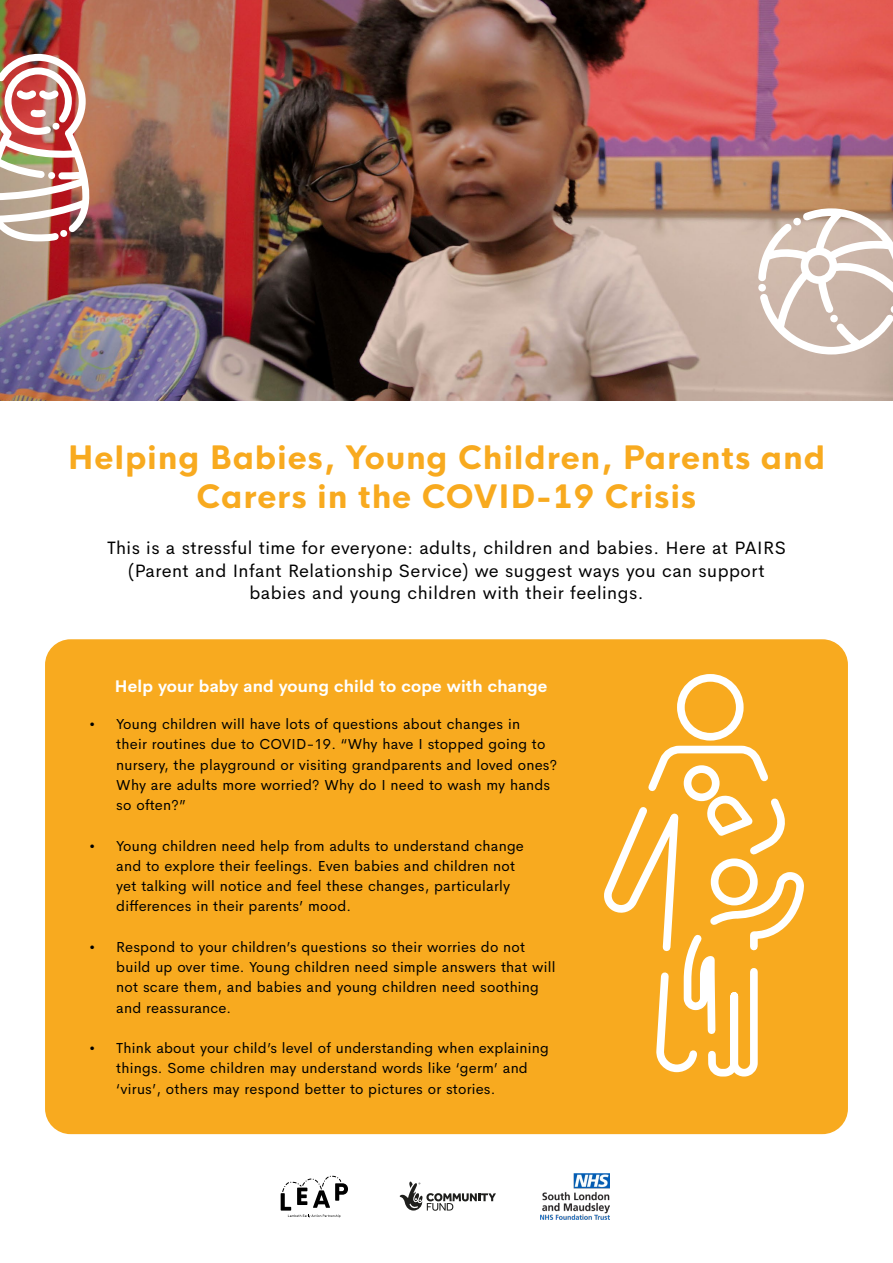
<style>
.page{position:relative;width:893px;height:1263px;background:#fff}
.page>*{position:absolute;margin:0;border:0;box-sizing:border-box;transform-origin:0 0}
.t1{font:31.5px/39px "HK Nova Extra Bold R";letter-spacing:.025em;color:#f8aa1f;text-align:center}
.t2{font:18px/22.5px "Cerebri Sans";letter-spacing:.025em;color:#000;text-align:center}
.t3{font:700 16.5px "Cerebri Sans";letter-spacing:.01em;color:#fff}
.t4{font:14.55px/20.2px "Cerebri Sans";letter-spacing:.015em;color:#000}
</style>
<div class="page">
<img style="left:0;top:0;width:893px;height:401px">
<div style="left:45px;top:639px;width:803px;height:495px;background:#f8aa1f;border-radius:26px"></div>
<svg style="left:281px;top:1176px;width:67px;height:42px"></svg>
<svg style="left:400px;top:1181px;width:96px;height:30px"></svg>
<img style="left:540px;top:1174px;width:62px;height:45px">
<img style="left:0;top:54px;width:97px;height:187px">
<svg style="left:758px;top:208px;width:135px;height:146px"></svg>
<svg style="left:602px;top:674px;width:204px;height:546px"></svg>
<h1 class="t1" style="left:68px;top:435px;width:759px">Helping Babies, Young Children, Parents and<br>Carers in the COVID-19 Crisis</h1>
<p class="t2" style="left:107px;top:535px;width:680px">This is a stressful time for everyone: adults, children and babies. Here at PAIRS (Parent and Infant Relationship Service) we suggest ways you can support babies and young children with their feelings.</p>
<p class="t3" style="left:115px;top:673px;width:434px">Help your baby and young child to cope with change</p>
<p class="t4" style="left:116px;top:712px;width:442px;text-indent:-27px">• Young children will have lots of questions about changes in<br>their routines due to COVID-19. “Why have I stopped going to nursery, the playground or visiting grandparents and loved ones?<br>Why are adults more worried? Why do I need to wash my hands so often?”</p>
<p class="t4" style="left:116px;top:834px;width:409px;text-indent:-27px">• Young children need help from adults to understand change and to explore their feelings. Even babies and children not yet talking will notice and feel these changes, particularly differences in their parents’ mood.</p>
<p class="t4" style="left:116px;top:935px;width:441px;text-indent:-27px">• Respond to your children’s questions so their worries do not build up over time. Young children need simple answers that will not scare them, and babies and young children need soothing and reassurance.</p>
<p class="t4" style="left:116px;top:1036px;width:434px;text-indent:-27px">• Think about your child’s level of understanding when explaining things. Some children may understand words like ‘germ’ and ‘virus’, others may respond better to pictures or stories.</p>
</div>
